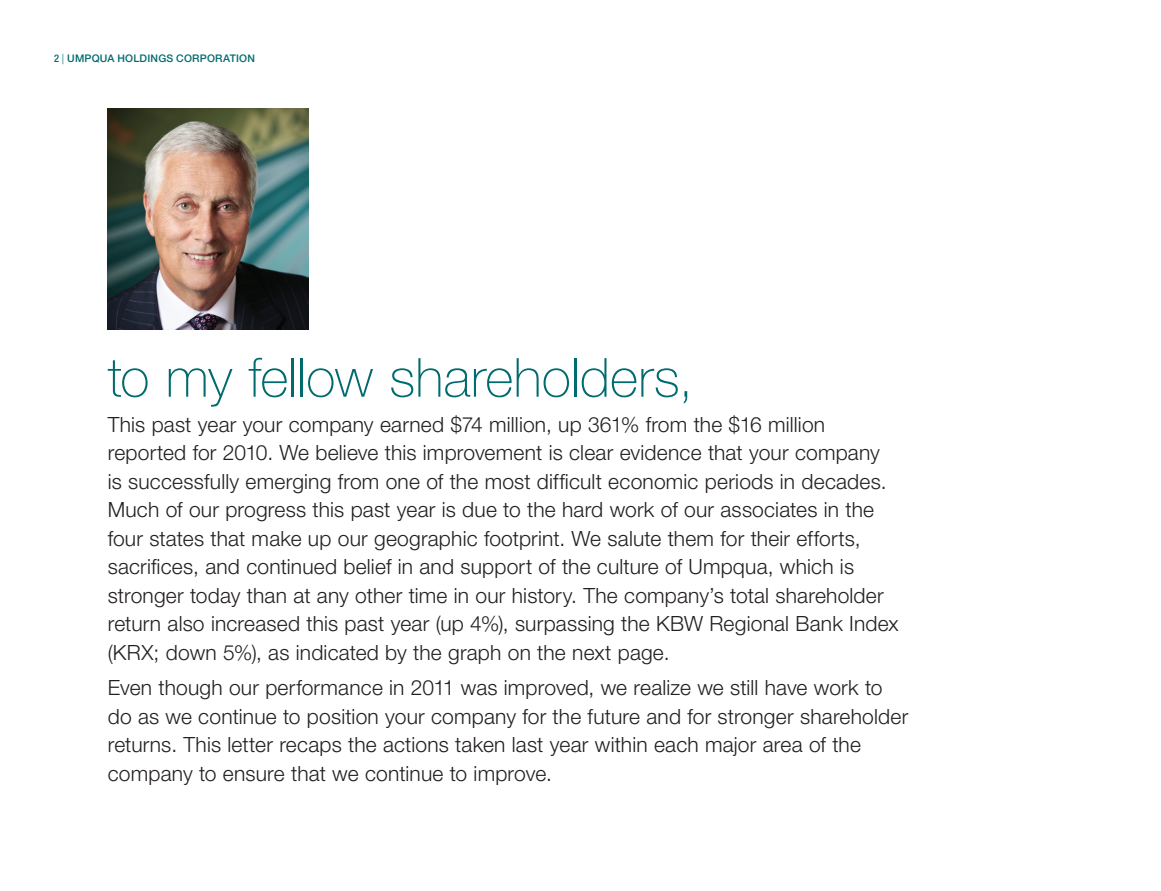
<style>
.page{position:relative;width:1161px;height:891px;background:#fff}
.page>*{position:absolute;margin:0;border:0;box-sizing:border-box;transform-origin:0 0}
.t1{font:100 54px "Helvetica Neue LT Pro";color:#006b6e}
.t2{font:300 21px/28.5px "Helvetica Neue LT Pro";letter-spacing:.01em;color:#231f20}
.t3{font:500 10.5px "Helvetica Neue LT Pro";letter-spacing:.02em;color:#006b6e}
.s1{font-stretch:condensed}
.s2{font-weight:300}
</style>
<div class="page">
<img style="left:108px;top:108px;width:200px;height:221px">
<p class="t3" style="left:54px;top:52px;width:203px"><span class="s1">2</span> <span class="s2">|</span> UMPQUA HOLDINGS CORPORATION</p>
<h1 class="t1" style="left:108px;top:345px;width:587px">to my fellow shareholders,</h1>
<p class="t2" style="left:108px;top:410px;width:792px">This past year your company earned $74 million, up 361% from the $16 million reported for 2010. We believe this improvement is clear evidence that your company is successfully emerging from one of the most difficult economic periods in decades.<br>Much of our progress this past year is due to the hard work of our associates in the four states that make up our geographic footprint. We salute them for their efforts, sacrifices, and continued belief in and support of the culture of Umpqua, which is stronger today than at any other time in our history. The company’s total shareholder return also increased this past year (up 4%), surpassing the KBW Regional Bank Index (KRX; down 5%), as indicated by the graph on the next page.</p>
<p class="t2" style="left:108px;top:673px;width:802px">Even though our performance in 2011 was improved, we realize we still have work to do as we continue to position your company for the future and for stronger shareholder returns. This letter recaps the actions taken last year within each major area of the company to ensure that we continue to improve.</p>
</div>
